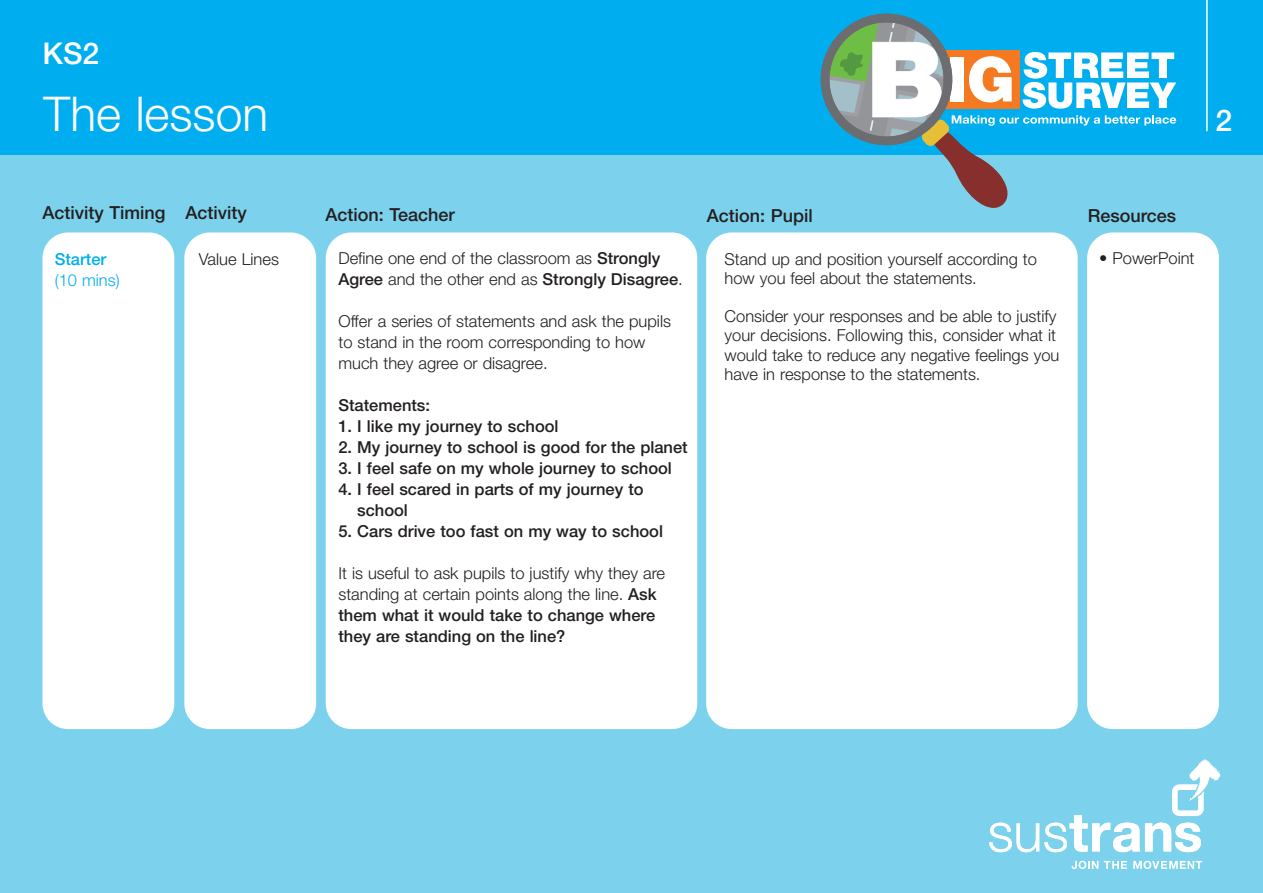
<style>
.page{position:relative;width:1263px;height:893px;background:#7cd2ec}
.page>*{position:absolute;margin:0;border:0;box-sizing:border-box;transform-origin:0 0}
.t1{font:300 48px "Helvetica Neue";color:#fff}
.t2{font:500 30px "Helvetica Neue";color:#fff}
.t3{font:500 18px "Helvetica Neue";color:#231f20}
.t4{font:300 16.5px/21px "Helvetica Neue";color:#231f20}
.t5{font:500 16.5px/21px "Helvetica Neue";color:#231f20}
.t6{font:300 16.5px "Helvetica Neue";color:#00aeef}
.t7{font:500 16.5px "Helvetica Neue";color:#00aeef}
.s1{font-weight:500}
</style>
<div class="page">
<div style="left:0;top:0;width:1263px;height:154px;background:#00aeef"></div>
<svg style="left:817px;top:14px;width:359px;height:194px"></svg>
<svg style="left:1072px;top:861px;width:26px;height:8px"></svg>
<svg style="left:1104px;top:861px;width:23px;height:8px"></svg>
<svg style="left:1133px;top:861px;width:69px;height:8px"></svg>
<svg style="left:989px;top:760px;width:231px;height:92px"></svg>
<hr style="left:1206px;top:0;width:2px;height:131px;background:#fff">
<div style="left:43px;top:232px;width:131px;height:497px;background:#fff;border-radius:26px"></div>
<div style="left:184px;top:232px;width:132px;height:497px;background:#fff;border-radius:26px"></div>
<div style="left:326px;top:232px;width:371px;height:497px;background:#fff;border-radius:26px"></div>
<div style="left:706px;top:232px;width:372px;height:497px;background:#fff;border-radius:26px"></div>
<div style="left:1087px;top:232px;width:132px;height:497px;background:#fff;border-radius:26px"></div>
<h2 class="t2" style="left:43px;top:43px;width:58px">KS2</h2>
<h1 class="t1" style="left:44px;top:97px;width:226px">The lesson</h1>
<h2 class="t2" style="left:1215px;top:110px;width:18px">2</h2>
<p class="t3" style="left:43px;top:206px;width:206px">Activity Timing Activity</p>
<p class="t3" style="left:326px;top:208px;width:131px">Action: Teacher</p>
<p class="t3" style="left:707px;top:209px;width:107px">Action: Pupil</p>
<p class="t3" style="left:1088px;top:209px;width:90px">Resources</p>
<p class="t7" style="left:55px;top:253px;width:53px">Starter</p>
<p class="t6" style="left:55px;top:274px;width:66px">(10 mins)</p>
<p class="t4" style="left:199px;top:250px;width:82px">Value Lines</p>
<p class="t4" style="left:338px;top:249px;width:346px">Define one end of the classroom as <span class="s1">Strongly<br>Agree</span> and the other end as <span class="s1">Strongly Disagree</span>.</p>
<p class="t4" style="left:338px;top:312px;width:334px">Offer a series of statements and ask the pupils to stand in the room corresponding to how much they agree or disagree.</p>
<p class="t5" style="left:338px;top:396px;width:93px">Statements:</p>
<p class="t5" style="left:338px;top:417px;width:222px">1. I like my journey to school</p>
<p class="t5" style="left:338px;top:438px;width:351px">2. My journey to school is good for the planet</p>
<p class="t5" style="left:338px;top:459px;width:335px">3. I feel safe on my whole journey to school</p>
<p class="t5" style="left:357px;top:480px;width:288px;text-indent:-19px">4. I feel scared in parts of my journey to school</p>
<p class="t5" style="left:338px;top:522px;width:326px">5. Cars drive too fast on my way to school</p>
<p class="t4" style="left:338px;top:564px;width:328px">It is useful to ask pupils to justify why they are standing at certain points along the line. <span class="s1">Ask them what it would take to change where they are standing on the line?</span></p>
<p class="t4" style="left:1099px;top:250px;width:97px">• PowerPoint</p>
<p class="t4" style="left:724px;top:251px;width:314px;line-height:19.2px">Stand up and position yourself according to how you feel about the statements.</p>
<p class="t4" style="left:724px;top:308px;width:336px;line-height:19.2px">Consider your responses and be able to justify your decisions. Following this, consider what it would take to reduce any negative feelings you have in response to the statements.</p>
</div>
